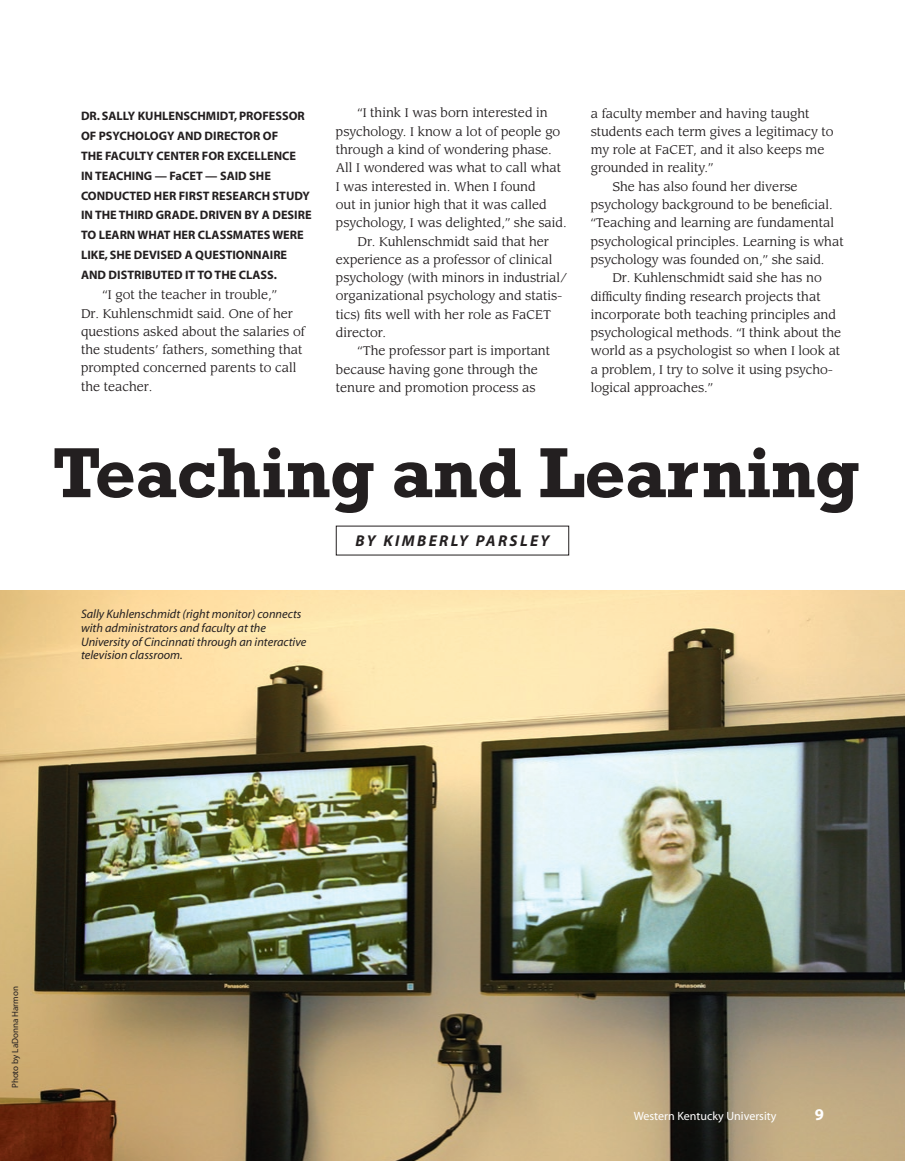
<style>
.page{position:relative;width:905px;height:1161px;background:#fff}
.page>*{position:absolute;margin:0;border:0;box-sizing:border-box;transform-origin:0 0}
.t1{font:700 72px "Rockwell";letter-spacing:-.01em;color:#231f20}
.t2{font:700 16.5px "Myriad";color:#fff}
.t3{font:italic 700 15.75px "Myriad";letter-spacing:.15em;color:#231f20}
.t4{font:12.3px/18.3px "Leawood";color:#231f20}
.t5{font:700 12.3px/19.8px "Myriad";color:#231f20}
.t6{font:italic 12.3px/13.8px "Myriad";color:#231f20}
.t7{font:12px "Myriad";color:#fff}
.t8{font:9px "Myriad";color:#231f20}
</style>
<div class="page">
<img style="left:0;top:590px;width:904px;height:571px">
<p class="t5" style="left:81px;top:107px;width:232px">DR. SALLY KUHLENSCHMIDT, PROFESSOR OF PSYCHOLOGY AND DIRECTOR OF<br>THE FACULTY CENTER FOR EXCELLENCE<br>IN TEACHING — FaCET — SAID SHE CONDUCTED HER FIRST RESEARCH STUDY IN THE THIRD GRADE. DRIVEN BY A DESIRE TO LEARN WHAT HER CLASSMATES WERE LIKE, SHE DEVISED A QUESTIONNAIRE AND DISTRIBUTED IT TO THE CLASS.</p>
<p class="t4" style="left:81px;top:286px;width:225px;text-indent:22px">“I got the teacher in trouble,”<br>Dr. Kuhlenschmidt said. One of her questions asked about the salaries of the students’ fathers, something that prompted concerned parents to call the teacher.</p>
<p class="t4" style="left:357px;top:104px;width:192px">“I think I was born interested in</p>
<p class="t4" style="left:336px;top:123px;width:226px">psychology. I know a lot of people go</p>
<p class="t4" style="left:336px;top:141px;width:217px">through a kind of wondering phase.</p>
<p class="t4" style="left:336px;top:159px;width:227px">All I wondered was what to call what</p>
<p class="t4" style="left:336px;top:177px;width:201px">I was interested in. When I found</p>
<p class="t4" style="left:336px;top:196px;width:212px">out in junior high that it was called</p>
<p class="t4" style="left:336px;top:214px;width:232px">psychology, I was delighted,” she said.</p>
<p class="t4" style="left:357px;top:232px;width:193px">Dr. Kuhlenschmidt said that her</p>
<p class="t4" style="left:336px;top:251px;width:218px">experience as a professor of clinical</p>
<p class="t4" style="left:336px;top:269px;width:233px">psychology (with minors in industrial/</p>
<p class="t4" style="left:336px;top:287px;width:228px">organizational psychology and statis-</p>
<p class="t4" style="left:336px;top:306px;width:216px">tics) fits well with her role as FaCET</p>
<p class="t4" style="left:336px;top:324px;width:52px">director.</p>
<p class="t4" style="left:357px;top:342px;width:194px">“The professor part is important</p>
<p class="t4" style="left:336px;top:360px;width:203px">because having gone through the</p>
<p class="t4" style="left:336px;top:379px;width:201px">tenure and promotion process as</p>
<p class="t4" style="left:590px;top:104px;width:220px">a faculty member and having taught</p>
<p class="t4" style="left:590px;top:123px;width:244px">students each term gives a legitimacy to</p>
<p class="t4" style="left:590px;top:141px;width:235px">my role at FaCET, and it also keeps me</p>
<p class="t4" style="left:590px;top:159px;width:124px">grounded in reality.”</p>
<p class="t4" style="left:612px;top:178px;width:187px">She has also found her diverse</p>
<p class="t4" style="left:590px;top:196px;width:243px">psychology background to be beneficial.</p>
<p class="t4" style="left:590px;top:214px;width:245px">“Teaching and learning are fundamental</p>
<p class="t4" style="left:590px;top:232px;width:254px">psychological principles. Learning is what</p>
<p class="t4" style="left:590px;top:251px;width:235px">psychology was founded on,” she said.</p>
<p class="t4" style="left:612px;top:269px;width:211px">Dr. Kuhlenschmidt said she has no</p>
<p class="t4" style="left:590px;top:287px;width:231px">difficulty finding research projects that</p>
<p class="t4" style="left:590px;top:306px;width:247px">incorporate both teaching principles and</p>
<p class="t4" style="left:590px;top:324px;width:252px">psychological methods. “I think about the</p>
<p class="t4" style="left:590px;top:342px;width:251px">world as a psychologist so when I look at</p>
<p class="t4" style="left:590px;top:361px;width:244px">a problem, I try to solve it using psycho-</p>
<p class="t4" style="left:590px;top:379px;width:124px">logical approaches.”</p>
<h1 class="t1" style="left:52px;top:429px;width:808px">Teaching and Learning</h1>
<p class="t6" style="left:81px;top:608px;width:227px">Sally Kuhlenschmidt (right monitor) connects with administrators and faculty at the University of Cincinnati through an interactive television classroom.</p>
<p class="t3" style="left:355px;top:532px;width:196px">BY KIMBERLY PARSLEY</p>
<p class="t8" style="left:11px;top:1088px;width:104px;rotate:-90deg">Photo by LaDonna Harmon</p>
<p class="t7" style="left:633px;top:1110px;width:144px">Western Kentucky University</p>
<h2 class="t2" style="left:814px;top:1106px;width:11px">9</h2>
</div>
